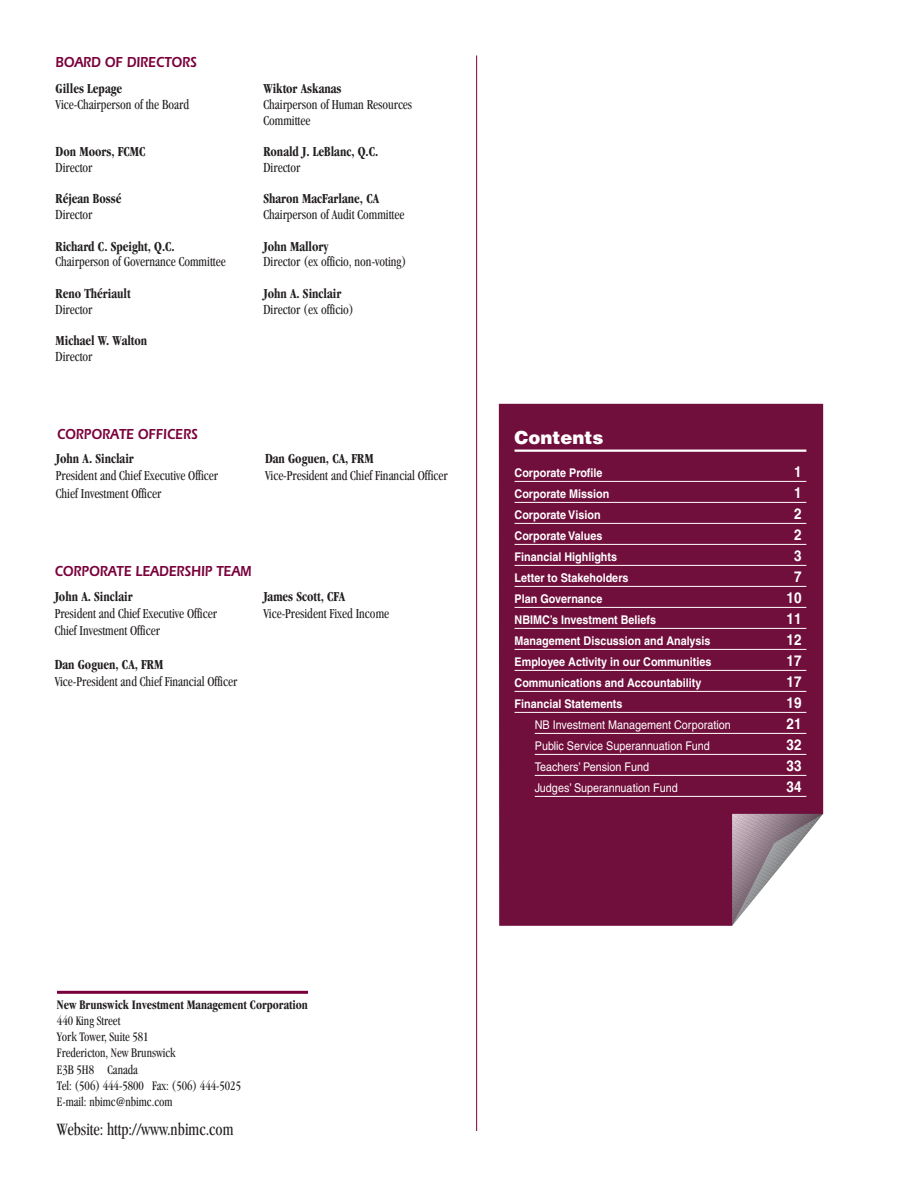
<style>
.page{position:relative;width:918px;height:1188px;background:#fff}
.page>*{position:absolute;margin:0;border:0;box-sizing:border-box;transform-origin:0 0}
.t1{font:condensed 18px "Garamond";color:#231f20;scale:.9 1}
.t2{font:900 18px "Helvetica";color:#fff}
.t3{font:600 15px "Itc Eras";color:#7a003b;scale:.85 1}
.t4{font:700 15px "Helvetica";color:#fff;scale:.9 1}
.t5{font:condensed 14.25px/15.8px "Garamond";color:#231f20;scale:.9 1}
.t6{font:700 condensed 14.25px "Garamond";color:#231f20;scale:.9 1}
.t7{font:condensed 13.5px/16.2px "Garamond";color:#231f20;scale:.9 1}
.t8{font:700 condensed 13.5px "Garamond";color:#231f20;scale:.9 1}
.t9{font:700 12px "Helvetica";color:#fff;scale:.9 1}
.t10{font:12px "Helvetica";color:#fff;scale:.9 1}
</style>
<div class="page">
<hr style="left:57px;top:991px;width:251px;height:3px;background:#7a003b">
<hr style="left:476px;top:56px;width:1px;height:1075px;background:#7a003b">
<div style="left:499px;top:404px;width:324px;height:522px;background:#710f3c"></div>
<svg style="left:732px;top:814px;width:91px;height:112px"></svg>
<hr style="left:515px;top:450px;width:291px;height:2px;background:#fff">
<hr style="left:515px;top:481px;width:291px;height:1px;background:#fff">
<hr style="left:515px;top:502px;width:291px;height:1px;background:#fff">
<hr style="left:515px;top:523px;width:291px;height:1px;background:#fff">
<hr style="left:515px;top:544px;width:291px;height:1px;background:#fff">
<hr style="left:515px;top:565px;width:291px;height:1px;background:#fff">
<hr style="left:515px;top:586px;width:291px;height:1px;background:#fff">
<hr style="left:515px;top:607px;width:291px;height:1px;background:#fff">
<hr style="left:515px;top:628px;width:291px;height:1px;background:#fff">
<hr style="left:515px;top:649px;width:291px;height:1px;background:#fff">
<hr style="left:515px;top:670px;width:291px;height:1px;background:#fff">
<hr style="left:515px;top:691px;width:291px;height:1px;background:#fff">
<hr style="left:515px;top:712px;width:291px;height:1px;background:#fff">
<hr style="left:535px;top:733px;width:271px;height:1px;background:#fff">
<hr style="left:535px;top:754px;width:271px;height:1px;background:#fff">
<hr style="left:535px;top:775px;width:271px;height:1px;background:#fff">
<hr style="left:535px;top:796px;width:271px;height:1px;background:#fff">
<p class="t3" style="left:55px;top:57px;width:168px">BOARD OF DIRECTORS</p>
<p class="t6" style="left:56px;top:83px;width:75px">Gilles Lepage</p>
<p class="t6" style="left:263px;top:83px;width:88px">Wiktor Askanas</p>
<p class="t5" style="left:56px;top:98px;width:150px">Vice-Chairperson of the Board</p>
<p class="t5" style="left:263px;top:98px;width:167px">Chairperson of Human Resources<br>Committee</p>
<p class="t6" style="left:56px;top:146px;width:102px">Don Moors, FCMC</p>
<p class="t6" style="left:263px;top:146px;width:129px">Ronald J. LeBlanc, Q.C.</p>
<p class="t5" style="left:56px;top:161px;width:43px">Director</p>
<p class="t5" style="left:263px;top:161px;width:43px">Director</p>
<p class="t6" style="left:56px;top:193px;width:75px">Réjean Bossé</p>
<p class="t6" style="left:263px;top:193px;width:130px">Sharon MacFarlane, CA</p>
<p class="t5" style="left:56px;top:208px;width:43px">Director</p>
<p class="t5" style="left:263px;top:208px;width:158px">Chairperson of Audit Committee</p>
<p class="t6" style="left:56px;top:241px;width:134px">Richard C. Speight, Q.C.</p>
<p class="t6" style="left:263px;top:241px;width:74px">John Mallory</p>
<p class="t5" style="left:56px;top:255px;width:191px">Chairperson of Governance Committee</p>
<p class="t5" style="left:263px;top:255px;width:160px">Director (ex officio, non-voting)</p>
<p class="t6" style="left:56px;top:288px;width:85px">Reno Thériault</p>
<p class="t6" style="left:263px;top:288px;width:88px">John A. Sinclair</p>
<p class="t5" style="left:56px;top:302px;width:43px">Director</p>
<p class="t5" style="left:263px;top:302px;width:102px">Director (ex officio)</p>
<p class="t6" style="left:56px;top:335px;width:103px">Michael W. Walton</p>
<p class="t5" style="left:56px;top:350px;width:43px">Director</p>
<p class="t3" style="left:57px;top:429px;width:167px">CORPORATE OFFICERS</p>
<p class="t6" style="left:56px;top:453px;width:88px">John A. Sinclair</p>
<p class="t5" style="left:56px;top:469px;width:182px;line-height:17.1px">President and Chief Executive Officer<br>Chief Investment Officer</p>
<p class="t6" style="left:265px;top:453px;width:122px">Dan Goguen, CA, FRM</p>
<p class="t5" style="left:265px;top:469px;width:205px">Vice-President and Chief Financial Officer</p>
<p class="t3" style="left:55px;top:566px;width:233px">CORPORATE LEADERSHIP TEAM</p>
<p class="t6" style="left:55px;top:591px;width:88px">John A. Sinclair</p>
<p class="t6" style="left:263px;top:591px;width:92px">James Scott, CFA</p>
<p class="t5" style="left:55px;top:607px;width:182px">President and Chief Executive Officer</p>
<p class="t5" style="left:263px;top:607px;width:141px">Vice-President Fixed Income</p>
<p class="t5" style="left:55px;top:624px;width:119px">Chief Investment Officer</p>
<p class="t6" style="left:55px;top:659px;width:122px">Dan Goguen, CA, FRM</p>
<p class="t5" style="left:55px;top:675px;width:205px">Vice-President and Chief Financial Officer</p>
<p class="t2" style="left:515px;top:431px;width:90px">Contents</p>
<p class="t9" style="left:515px;top:468px;width:99px">Corporate Profile</p>
<p class="t4" style="left:794px;top:466px;width:10px">1</p>
<p class="t9" style="left:515px;top:489px;width:107px">Corporate Mission</p>
<p class="t4" style="left:794px;top:487px;width:10px">1</p>
<p class="t9" style="left:515px;top:510px;width:97px">Corporate Vision</p>
<p class="t4" style="left:794px;top:508px;width:10px">2</p>
<p class="t9" style="left:515px;top:531px;width:99px">Corporate Values</p>
<p class="t4" style="left:794px;top:529px;width:10px">2</p>
<p class="t9" style="left:515px;top:552px;width:115px">Financial Highlights</p>
<p class="t4" style="left:794px;top:550px;width:10px">3</p>
<p class="t9" style="left:515px;top:573px;width:128px">Letter to Stakeholders</p>
<p class="t4" style="left:794px;top:571px;width:10px">7</p>
<p class="t9" style="left:515px;top:594px;width:99px">Plan Governance</p>
<p class="t4" style="left:787px;top:592px;width:18px">10</p>
<p class="t9" style="left:515px;top:615px;width:159px">NBIMC’s Investment Beliefs</p>
<p class="t4" style="left:787px;top:613px;width:18px">11</p>
<p class="t9" style="left:515px;top:636px;width:219px">Management Discussion and Analysis</p>
<p class="t4" style="left:787px;top:634px;width:18px">12</p>
<p class="t9" style="left:515px;top:657px;width:220px">Employee Activity in our Communities</p>
<p class="t4" style="left:787px;top:655px;width:18px">17</p>
<p class="t9" style="left:515px;top:678px;width:209px">Communications and Accountability</p>
<p class="t4" style="left:787px;top:676px;width:18px">17</p>
<p class="t9" style="left:515px;top:699px;width:122px">Financial Statements</p>
<p class="t4" style="left:787px;top:697px;width:18px">19</p>
<p class="t10" style="left:535px;top:720px;width:219px">NB Investment Management Corporation</p>
<p class="t4" style="left:787px;top:718px;width:18px">21</p>
<p class="t10" style="left:535px;top:741px;width:196px">Public Service Superannuation Fund</p>
<p class="t4" style="left:787px;top:739px;width:18px">32</p>
<p class="t10" style="left:535px;top:762px;width:129px">Teachers’ Pension Fund</p>
<p class="t4" style="left:787px;top:760px;width:18px">33</p>
<p class="t10" style="left:535px;top:783px;width:160px">Judges’ Superannuation Fund</p>
<p class="t4" style="left:787px;top:781px;width:18px">34</p>
<p class="t8" style="left:57px;top:999px;width:280px">New Brunswick Investment Management Corporation</p>
<p class="t7" style="left:57px;top:1014px;width:206px">440 King Street<br>York Tower, Suite 581<br>Fredericton, New Brunswick<br>E3B 5H8 Canada<br>Tel: (506) 444-5800 Fax: (506) 444-5025<br>E-mail: nbimc@nbimc.com</p>
<p class="t1" style="left:57px;top:1122px;width:198px">Website: http://www.nbimc.com</p>
</div>
